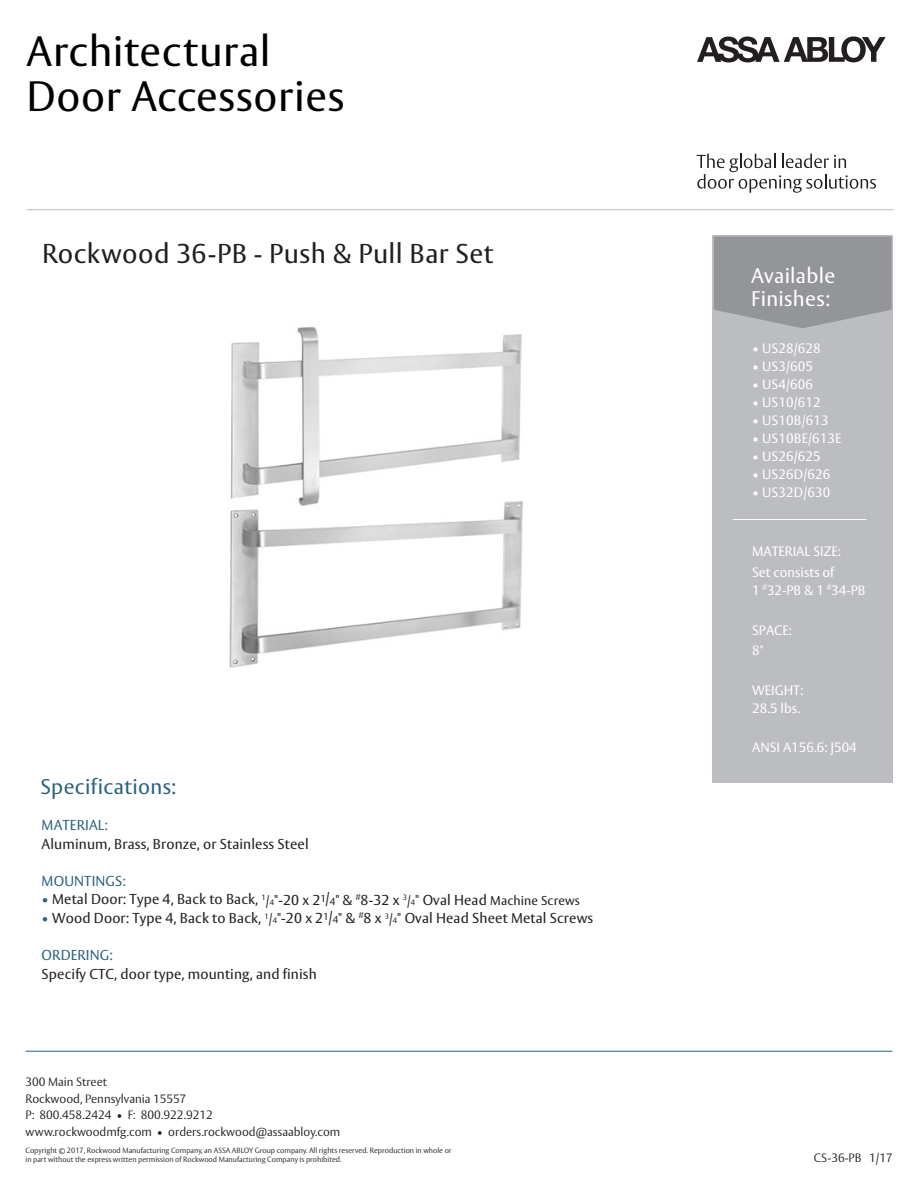
<style>
.page{position:relative;width:918px;height:1188px;background:#fff}
.page>*{position:absolute;margin:0;border:0;box-sizing:border-box;transform-origin:0 0}
.t1{font:42px/45.8px "ASSA Vesta";letter-spacing:.015em;color:#000}
.t2{font:27px "ASSA Vesta";letter-spacing:.015em;color:#231f20}
.t3{font:21px/22.5px "ASSA Vesta";letter-spacing:.015em;color:#fff}
.t4{font:21px "ASSA Vesta";letter-spacing:.015em;color:#2b627f}
.t5{font:14.25px "ASSA Vesta";letter-spacing:.01em;color:#231f20}
.t6{font:14.25px "ASSA Vesta";letter-spacing:.01em;color:#2b627f}
.t7{font:13.5px/20.1px "ASSA Vesta";letter-spacing:.01em;color:#fff}
.t8{font:300 12px/16.5px "ASSA Vesta";color:#231f20}
.t9{font:300 7.5px/9px "ASSA Vesta";color:#231f20}
.s1{color:#2b627f}
.s2{font-size:12.75px}
.s3{font-size:7.65px}
.s4{font-size:10.05px}
</style>
<div class="page">
<div style="left:713px;top:235px;width:180px;height:548px;background:#bcbdc0"></div>
<svg style="left:714px;top:237px;width:178px;height:91px;background:#97989b"></svg>
<hr style="left:26px;top:1051px;width:866px;height:1px;background:#2b627f">
<hr style="left:733px;top:519px;width:133px;height:1px;background:#fff">
<img style="left:229px;top:326px;width:294px;height:342px">
<svg style="left:697px;top:36px;width:189px;height:26px"></svg>
<svg style="left:697px;top:154px;width:179px;height:39px"></svg>
<hr style="left:27px;top:209px;width:867px;height:1px;background:#bcbdc0">
<h1 class="t1" style="left:27px;top:30px;width:319px">Architectural<br>Door Accessories</h1>
<h2 class="t2" style="left:42px;top:237px;width:453px">Rockwood 36-PB - Push &amp; Pull Bar Set</h2>
<h3 class="t4" style="left:41px;top:774px;width:137px">Specifications:</h3>
<p class="t6" style="left:42px;top:816px;width:68px">MATERIAL:</p>
<p class="t5" style="left:42px;top:835px;width:269px">Aluminum, Brass, Bronze, or Stainless Steel</p>
<p class="t6" style="left:42px;top:872px;width:86px">MOUNTINGS:</p>
<p class="t5" style="left:42px;top:891px;width:540px"><span class="s1">•</span> Metal Door: Type 4, Back to Back, <sup>1</sup><span class="s2">/</span><span class="s3">4</span>"-20 x 2<sup>1</sup>/<span class="s4">4</span>" &amp; <sup>#</sup>8-32 x <sup>3</sup><span class="s2">/</span><span class="s3">4</span>" Oval Head <span class="s2">Machine Screws</span></p>
<p class="t5" style="left:42px;top:910px;width:553px"><span class="s1">•</span> Wood Door: Type 4, Back to Back, <sup>1</sup><span class="s2">/</span><span class="s3">4</span>"-20 x 2<sup>1</sup>/<span class="s4">4</span>" &amp; <sup>#</sup>8 x <sup>3</sup><span class="s2">/</span><span class="s3">4</span>" Oval Head Sheet Metal Screws</p>
<p class="t6" style="left:42px;top:947px;width:73px">ORDERING:</p>
<p class="t5" style="left:42px;top:966px;width:277px">Specify CTC, door type, mounting, and finish</p>
<p class="t8" style="left:26px;top:1074px;width:316px">300 Main Street<br>Rockwood, Pennsylvania 15557<br>P: 800.458.2424 • F: 800.922.9212 www.rockwoodmfg.com • orders.rockwood@assaabloy.com</p>
<p class="t9" style="left:26px;top:1147px;width:428px">Copyright © 2017, Rockwood Manufacturing Company, an ASSA ABLOY Group company. All rights reserved. Reproduction in whole or in part without the express written permission of Rockwood Manufacturing Company is prohibited.</p>
<h3 class="t3" style="left:751px;top:265px;width:86px">Available<br>Finishes:</h3>
<p class="t7" style="left:752px;top:339px;width:70px">• US28/628</p>
<p class="t7" style="left:752px;top:357px;width:62px">• US3/605</p>
<p class="t7" style="left:752px;top:374px;width:62px">• US4/606</p>
<p class="t7" style="left:752px;top:392px;width:70px">• US10/612</p>
<p class="t7" style="left:752px;top:410px;width:78px">• US10B/613</p>
<p class="t7" style="left:752px;top:428px;width:91px">• US10BE/613E</p>
<p class="t7" style="left:752px;top:446px;width:70px">• US26/625</p>
<p class="t7" style="left:752px;top:464px;width:80px">• US26D/626</p>
<p class="t7" style="left:752px;top:482px;width:80px">• US32D/630</p>
<p class="t7" style="left:752px;top:542px;width:90px">MATERIAL SIZE:<br>Set consists of</p>
<p class="t7" style="left:752px;top:580px;width:115px">1 <sup>#</sup>32-PB &amp; 1 <sup>#</sup>34-PB</p>
<p class="t7" style="left:752px;top:621px;width:41px">SPACE:<br>8"</p>
<p class="t7" style="left:752px;top:682px;width:53px;line-height:18px">WEIGHT:<br>28.5 lbs.</p>
<p class="t7" style="left:752px;top:737px;width:106px">ANSI A156.6: J504</p>
<p class="t8" style="left:814px;top:1151px;width:80px">CS-36-PB 1/17</p>
</div>
